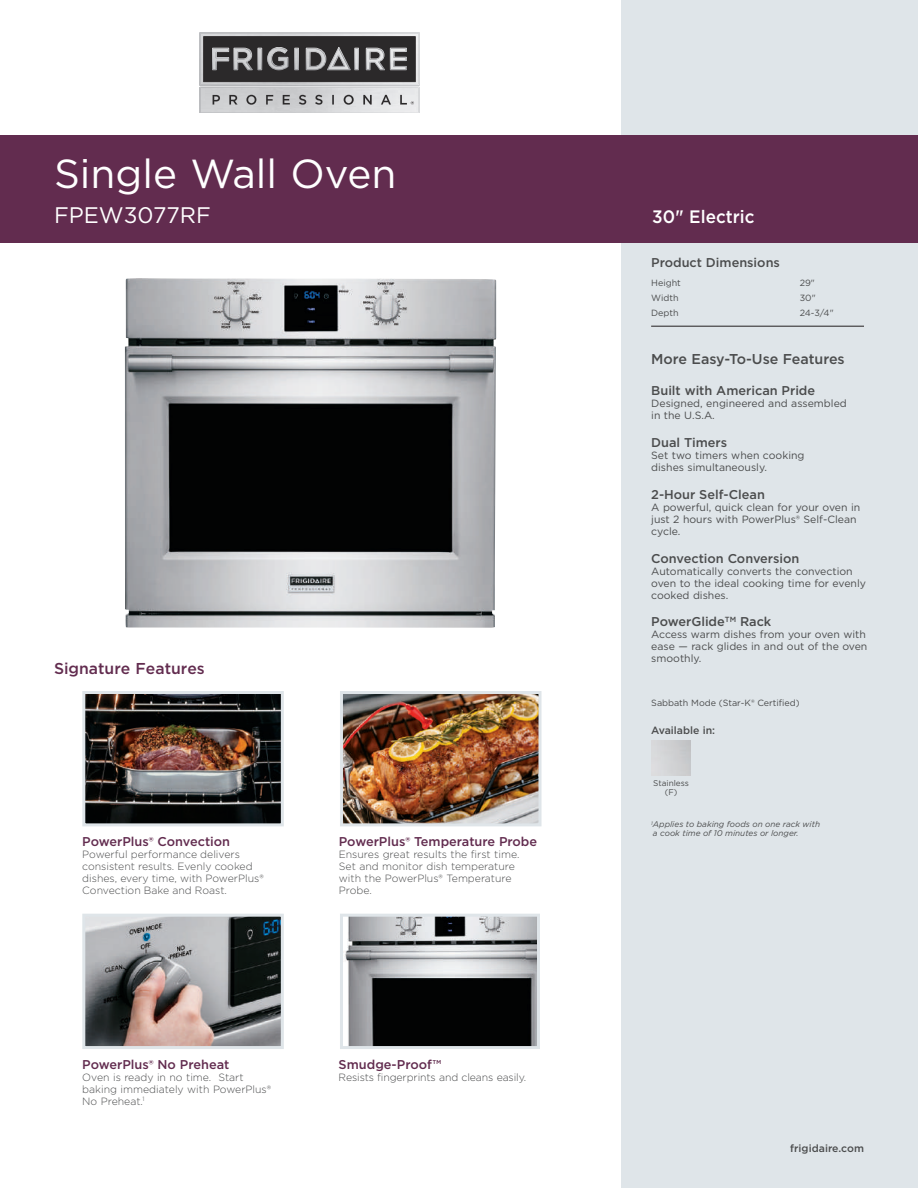
<style>
.page{position:relative;width:918px;height:1188px;background:#fff}
.page>*{position:absolute;margin:0;border:0;box-sizing:border-box;transform-origin:0 0}
.t1{font:40.5px "Gotham";color:#fff}
.t2{font:22.5px "Gotham";color:#fff}
.t3{font:500 18px "Gotham";color:#fff;scale:.95 1}
.t4{font:500 15.75px "Gotham";color:#622c4f}
.t5{font:500 14.25px "Gotham";color:#4b4c4d}
.t6{font:500 12.75px "Gotham";color:#4b4c4d}
.t7{font:500 12.75px "Gotham";color:#622c4f}
.t8{font:10.5px/12px "Gotham";color:#4b4c4d}
.t9{font:300 10.5px/12px "Gotham";color:#4b4c4d}
.t10{font:500 10.5px "Gotham";color:#4b4c4d}
.t11{font:9px "Gotham";color:#4b4c4d}
.t12{font:italic 8.25px/8.2px "Gotham";color:#4b4c4d}
.t13{font:8.25px/9px "Gotham";color:#4b4c4d;text-align:center}
</style>
<div class="page">
<div style="left:621px;top:0;width:297px;height:1188px;background:#dfe5e9"></div>
<hr style="left:651px;top:326px;width:213px;height:1px;background:#231f20">
<div style="left:0;top:135px;width:918px;height:108px;background:#622c4f"></div>
<svg style="left:200px;top:36px;width:219px;height:75px;background:#797879"></svg>
<div style="left:200px;top:33px;width:219px;height:52px;border:1px solid #fff"></div>
<div style="left:200px;top:87px;width:219px;height:26px;border:1px solid #fff"></div>
<img style="left:125px;top:278px;width:371px;height:350px">
<img style="left:86px;top:918px;width:194px;height:127px">
<div style="left:82px;top:914px;width:202px;height:135px;border:3px solid #dfe5e9"></div>
<img style="left:86px;top:695px;width:194px;height:127px">
<div style="left:82px;top:691px;width:202px;height:135px;border:3px solid #dfe5e9"></div>
<img style="left:344px;top:695px;width:194px;height:127px">
<div style="left:340px;top:691px;width:202px;height:135px;border:3px solid #dfe5e9"></div>
<img style="left:344px;top:918px;width:192px;height:127px">
<div style="left:340px;top:914px;width:200px;height:135px;border:3px solid #dfe5e9"></div>
<h1 class="t1" style="left:54px;top:147px;width:344px">Single Wall Oven</h1>
<h2 class="t2" style="left:54px;top:201px;width:158px">FPEW3077RF</h2>
<h3 class="t4" style="left:54px;top:658px;width:152px">Signature Features</h3>
<p class="t7" style="left:82px;top:833px;width:149px">PowerPlus® Convection</p>
<p class="t9" style="left:82px;top:848px;width:183px">Powerful performance delivers consistent results. Evenly cooked dishes, every time, with PowerPlus®<br>Convection Bake and Roast.</p>
<p class="t7" style="left:82px;top:1056px;width:149px">PowerPlus® No Preheat</p>
<p class="t9" style="left:82px;top:1071px;width:190px">Oven is ready in no time. Start baking immediately with PowerPlus®<br>No Preheat.<sup>1</sup></p>
<p class="t7" style="left:339px;top:833px;width:200px">PowerPlus® Temperature Probe</p>
<p class="t9" style="left:339px;top:848px;width:182px">Ensures great results the first time.<br>Set and monitor dish temperature with the PowerPlus® Temperature<br>Probe.</p>
<p class="t7" style="left:339px;top:1056px;width:104px">Smudge-Proof™</p>
<p class="t9" style="left:339px;top:1071px;width:189px">Resists fingerprints and cleans easily.</p>
<h3 class="t3" style="left:652px;top:205px;width:109px">30" Electric</h3>
<p class="t6" style="left:651px;top:254px;width:130px">Product Dimensions</p>
<p class="t11" style="left:651px;top:277px;width:31px">Height</p>
<p class="t11" style="left:800px;top:277px;width:17px">29"</p>
<p class="t11" style="left:651px;top:292px;width:29px">Width</p>
<p class="t11" style="left:800px;top:292px;width:17px">30"</p>
<p class="t11" style="left:651px;top:307px;width:29px">Depth</p>
<p class="t11" style="left:800px;top:307px;width:35px">24-3/4"</p>
<h3 class="t5" style="left:651px;top:349px;width:195px">More Easy-To-Use Features</h3>
<p class="t6" style="left:651px;top:383px;width:166px">Built with American Pride</p>
<p class="t8" style="left:651px;top:397px;width:197px">Designed, engineered and assembled in the U.S.A.</p>
<p class="t6" style="left:651px;top:434px;width:77px">Dual Timers</p>
<p class="t8" style="left:651px;top:449px;width:155px">Set two timers when cooking dishes simultaneously.</p>
<p class="t6" style="left:651px;top:486px;width:115px">2-Hour Self-Clean</p>
<p class="t8" style="left:651px;top:501px;width:211px">A powerful, quick clean for your oven in just 2 hours with PowerPlus® Self-Clean cycle.</p>
<p class="t6" style="left:651px;top:550px;width:150px">Convection Conversion</p>
<p class="t8" style="left:651px;top:565px;width:216px">Automatically converts the convection oven to the ideal cooking time for evenly cooked dishes.</p>
<p class="t6" style="left:651px;top:614px;width:122px">PowerGlide<sup>TM</sup> Rack</p>
<p class="t8" style="left:651px;top:628px;width:218px">Access warm dishes from your oven with ease — rack glides in and out of the oven smoothly.</p>
<p class="t11" style="left:651px;top:697px;width:150px">Sabbath Mode (Star-K® Certified)</p>
<p class="t10" style="left:651px;top:723px;width:65px">Available in:</p>
<p class="t13" style="left:653px;top:779px;width:37px">Stainless (F)</p>
<p class="t12" style="left:651px;top:820px;width:170px"><sup>1</sup>Applies to baking foods on one rack with a cook time of 10 minutes or longer.</p>
<p class="t10" style="left:790px;top:1141px;width:75px">frigidaire.com</p>
</div>
